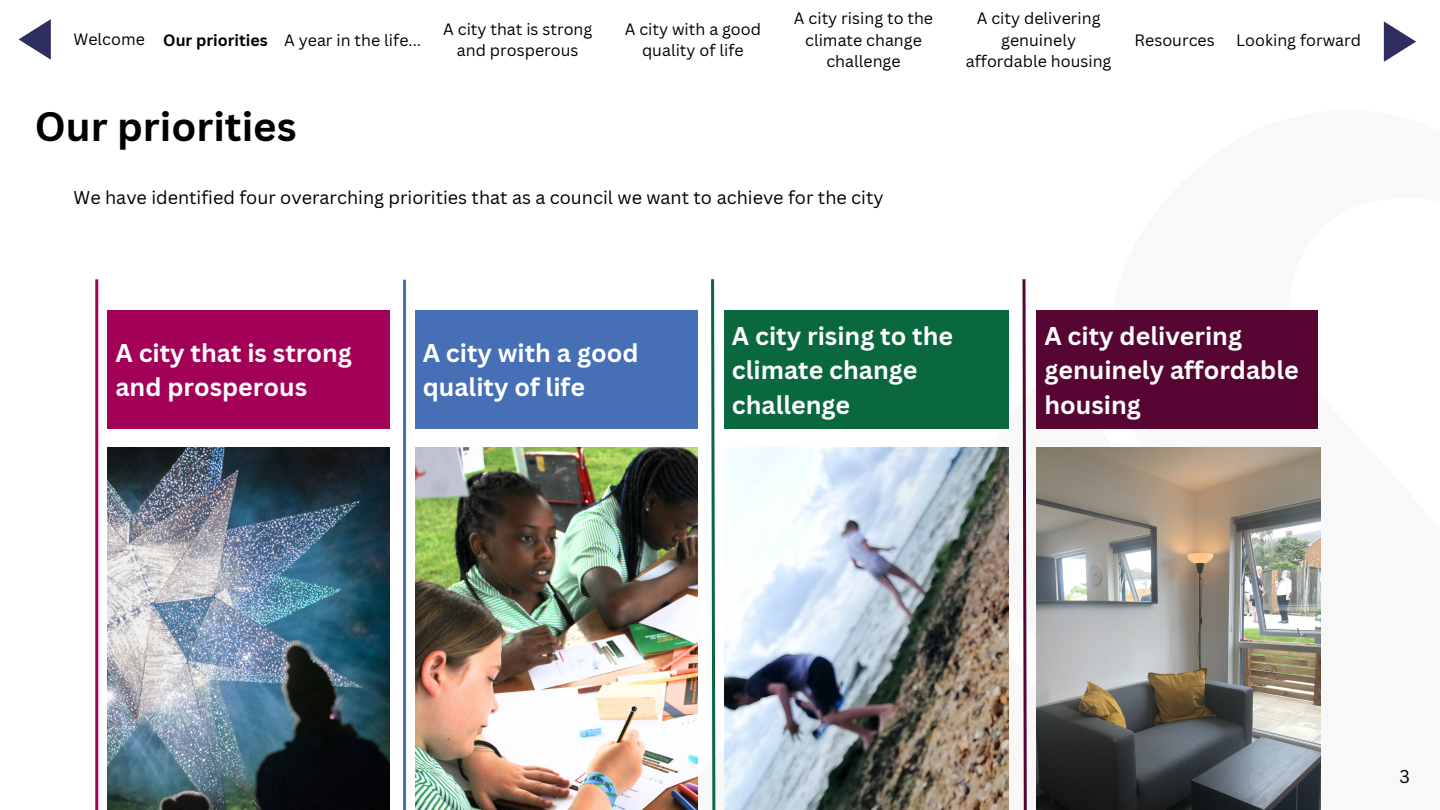
<style>
.page{position:relative;width:1440px;height:810px;background:#fff}
.page>*{position:absolute;margin:0;border:0;box-sizing:border-box;transform-origin:0 0}
.t1{font:700 40px "Canva Sans";color:#000}
.t2{font:700 25px/34.5px "Canva Sans";color:#fff}
.t3{font:18px "Canva Sans";color:#000}
.t4{font:16px/21.8px "Canva Sans";color:#000;text-align:center}
.t5{font:700 16px "Canva Sans";color:#000}
</style>
<div class="page">
<svg style="left:1384px;top:21px;width:32px;height:41px"></svg>
<svg style="left:19px;top:19px;width:32px;height:41px"></svg>
<hr style="left:95px;top:279px;width:3px;height:531px;background:#a30157">
<hr style="left:403px;top:280px;width:3px;height:530px;background:#466fb5">
<svg style="left:711px;top:279px;width:5px;height:531px"></svg>
<svg style="left:1022px;top:279px;width:5px;height:531px"></svg>
<div style="left:108px;top:310px;width:281px;height:119px;background:#a30157"></div>
<div style="left:415px;top:310px;width:282px;height:119px;background:#466fb5"></div>
<div style="left:724px;top:310px;width:284px;height:119px;background:#0a683e"></div>
<div style="left:1037px;top:310px;width:281px;height:119px;background:#570634"></div>
<img style="left:416px;top:447px;width:281px;height:363px">
<img style="left:108px;top:447px;width:281px;height:363px">
<img style="left:724px;top:447px;width:284px;height:363px">
<img style="left:1037px;top:447px;width:284px;height:363px">
<p class="t4" style="left:74px;top:28px;width:73px">Welcome</p>
<p class="t5" style="left:163px;top:29px;width:106px">Our priorities</p>
<p class="t4" style="left:284px;top:29px;width:139px">A year in the life...</p>
<p class="t4" style="left:443px;top:18px;width:151px">A city that is strong and prosperous</p>
<p class="t4" style="left:625px;top:18px;width:138px">A city with a good quality of life</p>
<p class="t4" style="left:794px;top:7px;width:141px">A city rising to the climate change challenge</p>
<p class="t4" style="left:966px;top:7px;width:147px">A city delivering genuinely affordable housing</p>
<p class="t1" style="left:35px;top:98px;width:263px">Our priorities</p>
<p class="t3" style="left:74px;top:185px;width:812px">We have identified four overarching priorities that as a council we want to achieve for the city</p>
<p class="t4" style="left:1135px;top:29px;width:82px">Resources</p>
<p class="t4" style="left:1236px;top:29px;width:126px">Looking forward</p>
<p class="t2" style="left:115px;top:335px;width:238px">A city that is strong and prosperous</p>
<p class="t2" style="left:423px;top:335px;width:217px">A city with a good quality of life</p>
<p class="t2" style="left:732px;top:318px;width:223px">A city rising to the climate change challenge</p>
<p class="t2" style="left:1044px;top:318px;width:256px">A city delivering genuinely affordable housing</p>
<p class="t3" style="left:1400px;top:763px;width:12px">3</p>
</div>
